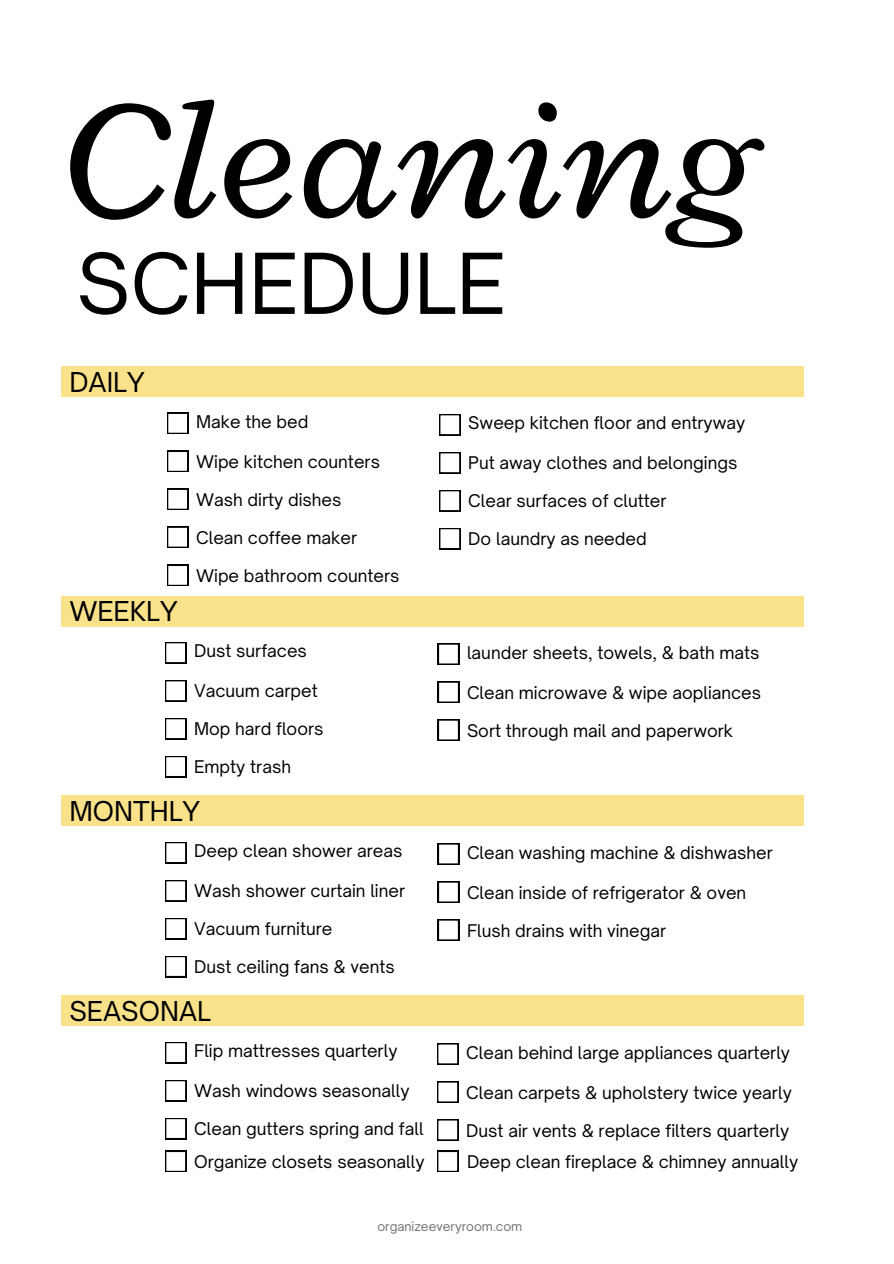
<style>
.page{position:relative;width:894px;height:1264px;background:#fff}
.page>*{position:absolute;margin:0;border:0;box-sizing:border-box;transform-origin:0 0}
.t1{font:italic 178.65px "Radley";color:#000}
.t2{font:80.25px "Open Sauce One";color:#000}
.t3{font:26.1px "Open Sauce One";color:#000}
.t4{font:16.8px "Open Sauce One";color:#000}
.t5{font:12.3px "Open Sauce One";color:#737373}
</style>
<div class="page">
<div style="left:61px;top:366px;width:743px;height:31px;background:#fae28a"></div>
<div style="left:61px;top:595px;width:743px;height:31px;background:#fae28a"></div>
<div style="left:61px;top:795px;width:743px;height:31px;background:#fae28a"></div>
<div style="left:61px;top:995px;width:743px;height:31px;background:#fae28a"></div>
<svg style="left:167px;top:413px;width:21px;height:21px"></svg>
<svg style="left:167px;top:451px;width:21px;height:21px"></svg>
<svg style="left:167px;top:489px;width:21px;height:21px"></svg>
<svg style="left:167px;top:526px;width:21px;height:21px"></svg>
<svg style="left:439px;top:414px;width:21px;height:21px"></svg>
<svg style="left:439px;top:452px;width:21px;height:21px"></svg>
<svg style="left:439px;top:490px;width:21px;height:21px"></svg>
<svg style="left:439px;top:528px;width:21px;height:21px"></svg>
<svg style="left:165px;top:642px;width:21px;height:21px"></svg>
<svg style="left:165px;top:680px;width:21px;height:21px"></svg>
<svg style="left:165px;top:718px;width:21px;height:21px"></svg>
<svg style="left:165px;top:756px;width:21px;height:21px"></svg>
<svg style="left:438px;top:643px;width:21px;height:21px"></svg>
<svg style="left:438px;top:681px;width:21px;height:21px"></svg>
<svg style="left:438px;top:719px;width:21px;height:21px"></svg>
<svg style="left:165px;top:842px;width:21px;height:21px"></svg>
<svg style="left:165px;top:880px;width:21px;height:21px"></svg>
<svg style="left:165px;top:918px;width:21px;height:21px"></svg>
<svg style="left:165px;top:956px;width:21px;height:21px"></svg>
<svg style="left:438px;top:843px;width:21px;height:21px"></svg>
<svg style="left:438px;top:881px;width:21px;height:21px"></svg>
<svg style="left:438px;top:919px;width:21px;height:21px"></svg>
<svg style="left:165px;top:1042px;width:21px;height:21px"></svg>
<svg style="left:165px;top:1080px;width:21px;height:21px"></svg>
<svg style="left:165px;top:1118px;width:21px;height:21px"></svg>
<svg style="left:167px;top:565px;width:21px;height:21px"></svg>
<svg style="left:437px;top:1043px;width:21px;height:21px"></svg>
<svg style="left:437px;top:1081px;width:21px;height:21px"></svg>
<svg style="left:437px;top:1119px;width:21px;height:21px"></svg>
<svg style="left:165px;top:1150px;width:21px;height:21px"></svg>
<svg style="left:437px;top:1150px;width:21px;height:21px"></svg>
<h1 class="t1" style="left:61px;top:55px;width:697px">Cleaning</h1>
<h2 class="t2" style="left:77px;top:231px;width:430px">SCHEDULE</h2>
<h3 class="t3" style="left:69px;top:365px;width:77px">DAILY</h3>
<h3 class="t3" style="left:69px;top:594px;width:110px">WEEKLY</h3>
<p class="t4" style="left:196px;top:411px;width:114px">Make the bed</p>
<p class="t4" style="left:196px;top:451px;width:185px">Wipe kitchen counters</p>
<p class="t4" style="left:196px;top:488px;width:147px">Wash dirty dishes</p>
<p class="t4" style="left:196px;top:526px;width:162px">Clean coffee maker</p>
<p class="t4" style="left:196px;top:564px;width:205px">Wipe bathroom counters</p>
<p class="t4" style="left:194px;top:640px;width:114px">Dust surfaces</p>
<p class="t4" style="left:194px;top:680px;width:125px">Vacuum carpet</p>
<p class="t4" style="left:194px;top:718px;width:131px">Mop hard floors</p>
<p class="t4" style="left:194px;top:756px;width:98px">Empty trash</p>
<h3 class="t3" style="left:69px;top:793px;width:132px">MONTHLY</h3>
<p class="t4" style="left:194px;top:840px;width:210px">Deep clean shower areas</p>
<p class="t4" style="left:194px;top:880px;width:212px">Wash shower curtain liner</p>
<p class="t4" style="left:194px;top:917px;width:140px">Vacuum furniture</p>
<p class="t4" style="left:194px;top:955px;width:202px">Dust ceiling fans &amp; vents</p>
<h3 class="t3" style="left:69px;top:993px;width:143px">SEASONAL</h3>
<p class="t4" style="left:194px;top:1040px;width:205px">Flip mattresses quarterly</p>
<p class="t4" style="left:194px;top:1079px;width:217px">Wash windows seasonally</p>
<p class="t4" style="left:194px;top:1117px;width:231px">Clean gutters spring and fall</p>
<p class="t4" style="left:468px;top:412px;width:278px">Sweep kitchen floor and entryway</p>
<p class="t4" style="left:468px;top:452px;width:270px">Put away clothes and belongings</p>
<p class="t4" style="left:468px;top:490px;width:200px">Clear surfaces of clutter</p>
<p class="t4" style="left:468px;top:528px;width:180px">Do laundry as needed</p>
<p class="t4" style="left:467px;top:641px;width:294px">launder sheets, towels, &amp; bath mats</p>
<p class="t4" style="left:467px;top:681px;width:295px">Clean microwave &amp; wipe aopliances</p>
<p class="t4" style="left:467px;top:719px;width:268px">Sort through mail and paperwork</p>
<p class="t4" style="left:467px;top:841px;width:307px">Clean washing machine &amp; dishwasher</p>
<p class="t4" style="left:467px;top:881px;width:281px">Clean inside of refrigerator &amp; oven</p>
<p class="t4" style="left:467px;top:919px;width:201px">Flush drains with vinegar</p>
<p class="t4" style="left:466px;top:1041px;width:325px">Clean behind large appliances quarterly</p>
<p class="t4" style="left:466px;top:1081px;width:327px">Clean carpets &amp; upholstery twice yearly</p>
<p class="t4" style="left:466px;top:1119px;width:324px">Dust air vents &amp; replace filters quarterly</p>
<p class="t4" style="left:194px;top:1150px;width:232px">Organize closets seasonally</p>
<p class="t4" style="left:467px;top:1150px;width:333px">Deep clean fireplace &amp; chimney annually</p>
<p class="t5" style="left:377px;top:1218px;width:146px">organizeeveryroom.com</p>
</div>
